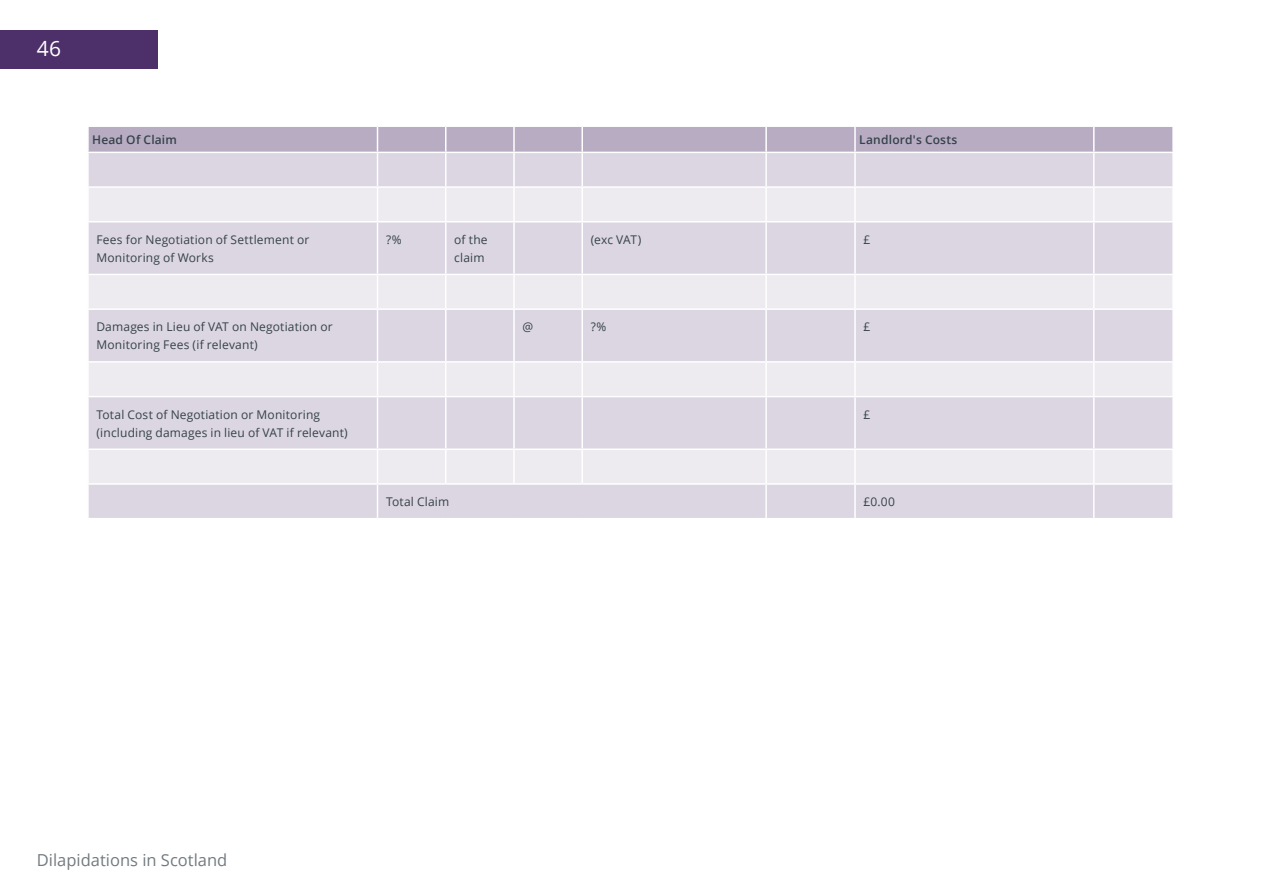
<style>
.page{position:relative;width:1263px;height:893px;background:#fff}
.page>*{position:absolute;margin:0;border:0;box-sizing:border-box;transform-origin:0 0}
.t1{font:16.5px "Open Sans";color:#727b80}
.t2{font:13.5px "Open Sans";color:#fff}
.Body_text_small{font:12px/18px "Open Sans";letter-spacing:.015em;color:#36424a}
.Body_text_small-2{font:600 12px "Open Sans";letter-spacing:.015em;color:#36424a}
.s1{font-size:21px}
</style>
<div class="page">
<div style="left:89px;top:153px;width:1083px;height:365px;background:#dbd6e1"></div>
<svg style="left:89px;top:188px;width:1083px;height:295px;background:#e3dfe8"></svg>
<svg style="left:88px;top:126px;width:1084px;height:26px;background:#bcb0c6"></svg>
<hr style="left:377px;top:153px;width:1px;height:33px;background:#fff">
<hr style="left:445px;top:153px;width:1px;height:33px;background:#fff">
<hr style="left:513px;top:153px;width:2px;height:33px;background:#fff">
<hr style="left:581px;top:153px;width:2px;height:33px;background:#fff">
<hr style="left:765px;top:153px;width:2px;height:33px;background:#fff">
<hr style="left:854px;top:153px;width:2px;height:33px;background:#fff">
<hr style="left:1093px;top:153px;width:1px;height:33px;background:#fff">
<hr style="left:87px;top:186px;width:290px;height:2px;background:#fff">
<hr style="left:377px;top:186px;width:69px;height:2px;background:#fff">
<hr style="left:377px;top:188px;width:1px;height:33px;background:#fff">
<hr style="left:446px;top:186px;width:68px;height:2px;background:#fff">
<hr style="left:445px;top:188px;width:1px;height:33px;background:#fff">
<hr style="left:514px;top:186px;width:68px;height:2px;background:#fff">
<hr style="left:513px;top:188px;width:2px;height:33px;background:#fff">
<hr style="left:582px;top:186px;width:184px;height:2px;background:#fff">
<hr style="left:581px;top:188px;width:2px;height:33px;background:#fff">
<hr style="left:766px;top:186px;width:89px;height:2px;background:#fff">
<hr style="left:765px;top:188px;width:2px;height:33px;background:#fff">
<hr style="left:855px;top:186px;width:239px;height:2px;background:#fff">
<hr style="left:854px;top:188px;width:2px;height:33px;background:#fff">
<hr style="left:1094px;top:186px;width:80px;height:2px;background:#fff">
<hr style="left:1093px;top:188px;width:1px;height:33px;background:#fff">
<hr style="left:87px;top:221px;width:290px;height:2px;background:#fff">
<hr style="left:377px;top:221px;width:69px;height:2px;background:#fff">
<hr style="left:377px;top:223px;width:1px;height:51px;background:#fff">
<hr style="left:446px;top:221px;width:68px;height:2px;background:#fff">
<hr style="left:445px;top:223px;width:1px;height:51px;background:#fff">
<hr style="left:514px;top:221px;width:68px;height:2px;background:#fff">
<hr style="left:513px;top:223px;width:2px;height:51px;background:#fff">
<hr style="left:582px;top:221px;width:184px;height:2px;background:#fff">
<hr style="left:581px;top:223px;width:2px;height:51px;background:#fff">
<hr style="left:766px;top:221px;width:89px;height:2px;background:#fff">
<hr style="left:765px;top:223px;width:2px;height:51px;background:#fff">
<hr style="left:855px;top:221px;width:239px;height:2px;background:#fff">
<hr style="left:854px;top:223px;width:2px;height:51px;background:#fff">
<hr style="left:1094px;top:221px;width:80px;height:2px;background:#fff">
<hr style="left:1093px;top:223px;width:1px;height:51px;background:#fff">
<hr style="left:87px;top:274px;width:290px;height:1px;background:#fff">
<hr style="left:377px;top:274px;width:69px;height:1px;background:#fff">
<hr style="left:377px;top:275px;width:1px;height:33px;background:#fff">
<hr style="left:446px;top:274px;width:68px;height:1px;background:#fff">
<hr style="left:445px;top:275px;width:1px;height:33px;background:#fff">
<hr style="left:514px;top:274px;width:68px;height:1px;background:#fff">
<hr style="left:513px;top:275px;width:2px;height:33px;background:#fff">
<hr style="left:582px;top:274px;width:184px;height:1px;background:#fff">
<hr style="left:581px;top:275px;width:2px;height:33px;background:#fff">
<hr style="left:766px;top:274px;width:89px;height:1px;background:#fff">
<hr style="left:765px;top:275px;width:2px;height:33px;background:#fff">
<hr style="left:855px;top:274px;width:239px;height:1px;background:#fff">
<hr style="left:854px;top:275px;width:2px;height:33px;background:#fff">
<hr style="left:1094px;top:274px;width:80px;height:1px;background:#fff">
<hr style="left:1093px;top:275px;width:1px;height:33px;background:#fff">
<hr style="left:87px;top:308px;width:290px;height:2px;background:#fff">
<hr style="left:377px;top:308px;width:69px;height:2px;background:#fff">
<hr style="left:377px;top:310px;width:1px;height:51px;background:#fff">
<hr style="left:446px;top:308px;width:68px;height:2px;background:#fff">
<hr style="left:445px;top:310px;width:1px;height:51px;background:#fff">
<hr style="left:514px;top:308px;width:68px;height:2px;background:#fff">
<hr style="left:513px;top:310px;width:2px;height:51px;background:#fff">
<hr style="left:582px;top:308px;width:184px;height:2px;background:#fff">
<hr style="left:581px;top:310px;width:2px;height:51px;background:#fff">
<hr style="left:766px;top:308px;width:89px;height:2px;background:#fff">
<hr style="left:765px;top:310px;width:2px;height:51px;background:#fff">
<hr style="left:855px;top:308px;width:239px;height:2px;background:#fff">
<hr style="left:854px;top:310px;width:2px;height:51px;background:#fff">
<hr style="left:1094px;top:308px;width:80px;height:2px;background:#fff">
<hr style="left:1093px;top:310px;width:1px;height:51px;background:#fff">
<hr style="left:87px;top:361px;width:290px;height:2px;background:#fff">
<hr style="left:377px;top:361px;width:69px;height:2px;background:#fff">
<hr style="left:377px;top:363px;width:1px;height:33px;background:#fff">
<hr style="left:446px;top:361px;width:68px;height:2px;background:#fff">
<hr style="left:445px;top:363px;width:1px;height:33px;background:#fff">
<hr style="left:514px;top:361px;width:68px;height:2px;background:#fff">
<hr style="left:513px;top:363px;width:2px;height:33px;background:#fff">
<hr style="left:582px;top:361px;width:184px;height:2px;background:#fff">
<hr style="left:581px;top:363px;width:2px;height:33px;background:#fff">
<hr style="left:766px;top:361px;width:89px;height:2px;background:#fff">
<hr style="left:765px;top:363px;width:2px;height:33px;background:#fff">
<hr style="left:855px;top:361px;width:239px;height:2px;background:#fff">
<hr style="left:854px;top:363px;width:2px;height:33px;background:#fff">
<hr style="left:1094px;top:361px;width:80px;height:2px;background:#fff">
<hr style="left:1093px;top:363px;width:1px;height:33px;background:#fff">
<hr style="left:87px;top:396px;width:290px;height:1px;background:#fff">
<hr style="left:377px;top:396px;width:69px;height:1px;background:#fff">
<hr style="left:377px;top:397px;width:1px;height:51px;background:#fff">
<hr style="left:446px;top:396px;width:68px;height:1px;background:#fff">
<hr style="left:445px;top:397px;width:1px;height:51px;background:#fff">
<hr style="left:514px;top:396px;width:68px;height:1px;background:#fff">
<hr style="left:513px;top:397px;width:2px;height:51px;background:#fff">
<hr style="left:582px;top:396px;width:184px;height:1px;background:#fff">
<hr style="left:581px;top:397px;width:2px;height:51px;background:#fff">
<hr style="left:766px;top:396px;width:89px;height:1px;background:#fff">
<hr style="left:765px;top:397px;width:2px;height:51px;background:#fff">
<hr style="left:855px;top:396px;width:239px;height:1px;background:#fff">
<hr style="left:854px;top:397px;width:2px;height:51px;background:#fff">
<hr style="left:1094px;top:396px;width:80px;height:1px;background:#fff">
<hr style="left:1093px;top:397px;width:1px;height:51px;background:#fff">
<hr style="left:87px;top:448px;width:290px;height:2px;background:#fff">
<hr style="left:377px;top:448px;width:69px;height:2px;background:#fff">
<hr style="left:377px;top:450px;width:1px;height:33px;background:#fff">
<hr style="left:446px;top:448px;width:68px;height:2px;background:#fff">
<hr style="left:445px;top:450px;width:1px;height:33px;background:#fff">
<hr style="left:514px;top:448px;width:68px;height:2px;background:#fff">
<hr style="left:513px;top:450px;width:2px;height:33px;background:#fff">
<hr style="left:582px;top:448px;width:184px;height:2px;background:#fff">
<hr style="left:581px;top:450px;width:2px;height:33px;background:#fff">
<hr style="left:766px;top:448px;width:89px;height:2px;background:#fff">
<hr style="left:765px;top:450px;width:2px;height:33px;background:#fff">
<hr style="left:855px;top:448px;width:239px;height:2px;background:#fff">
<hr style="left:854px;top:450px;width:2px;height:33px;background:#fff">
<hr style="left:1094px;top:448px;width:80px;height:2px;background:#fff">
<hr style="left:1093px;top:450px;width:1px;height:33px;background:#fff">
<hr style="left:87px;top:483px;width:290px;height:2px;background:#fff">
<hr style="left:377px;top:483px;width:69px;height:2px;background:#fff">
<hr style="left:377px;top:485px;width:1px;height:33px;background:#fff">
<hr style="left:446px;top:483px;width:68px;height:2px;background:#fff">
<hr style="left:514px;top:483px;width:68px;height:2px;background:#fff">
<hr style="left:582px;top:483px;width:184px;height:2px;background:#fff">
<hr style="left:766px;top:483px;width:89px;height:2px;background:#fff">
<hr style="left:765px;top:485px;width:2px;height:33px;background:#fff">
<hr style="left:855px;top:483px;width:239px;height:2px;background:#fff">
<hr style="left:854px;top:485px;width:2px;height:33px;background:#fff">
<hr style="left:1094px;top:483px;width:80px;height:2px;background:#fff">
<hr style="left:1093px;top:485px;width:1px;height:33px;background:#fff">
<div style="left:0;top:30px;width:158px;height:39px;background:#4d3069"></div>
<p class="t2" style="left:37px;top:41px;width:26px">IP<span class="s1">46</span></p>
<p class="Body_text_small-2" style="left:92px;top:131px;width:86px">Head Of Claim</p>
<p class="Body_text_small-2" style="left:859px;top:131px;width:100px">Landlord's Costs</p>
<p class="Body_text_small" style="left:96px;top:230px;width:214px">Fees for Negotiation of Settlement or<br>Monitoring of Works</p>
<p class="Body_text_small" style="left:386px;top:230px;width:17px">?%</p>
<p class="Body_text_small" style="left:454px;top:230px;width:35px">of the claim</p>
<p class="Body_text_small" style="left:591px;top:230px;width:52px">(exc VAT)</p>
<p class="Body_text_small" style="left:863px;top:230px;width:8px">£</p>
<p class="Body_text_small" style="left:96px;top:317px;width:238px">Damages in Lieu of VAT on Negotiation or<br>Monitoring Fees (if relevant)</p>
<p class="Body_text_small" style="left:522px;top:317px;width:12px">@</p>
<p class="Body_text_small" style="left:591px;top:317px;width:17px">?%</p>
<p class="Body_text_small" style="left:863px;top:317px;width:8px">£</p>
<p class="Body_text_small" style="left:96px;top:405px;width:253px">Total Cost of Negotiation or Monitoring (including damages in lieu of VAT if relevant)</p>
<p class="Body_text_small" style="left:863px;top:405px;width:8px">£</p>
<p class="Body_text_small" style="left:386px;top:492px;width:65px">Total Claim</p>
<p class="Body_text_small" style="left:863px;top:492px;width:33px">£0.00</p>
<h1 class="t1" style="left:37px;top:848px;width:192px">Dilapidations in Scotland</h1>
</div>
